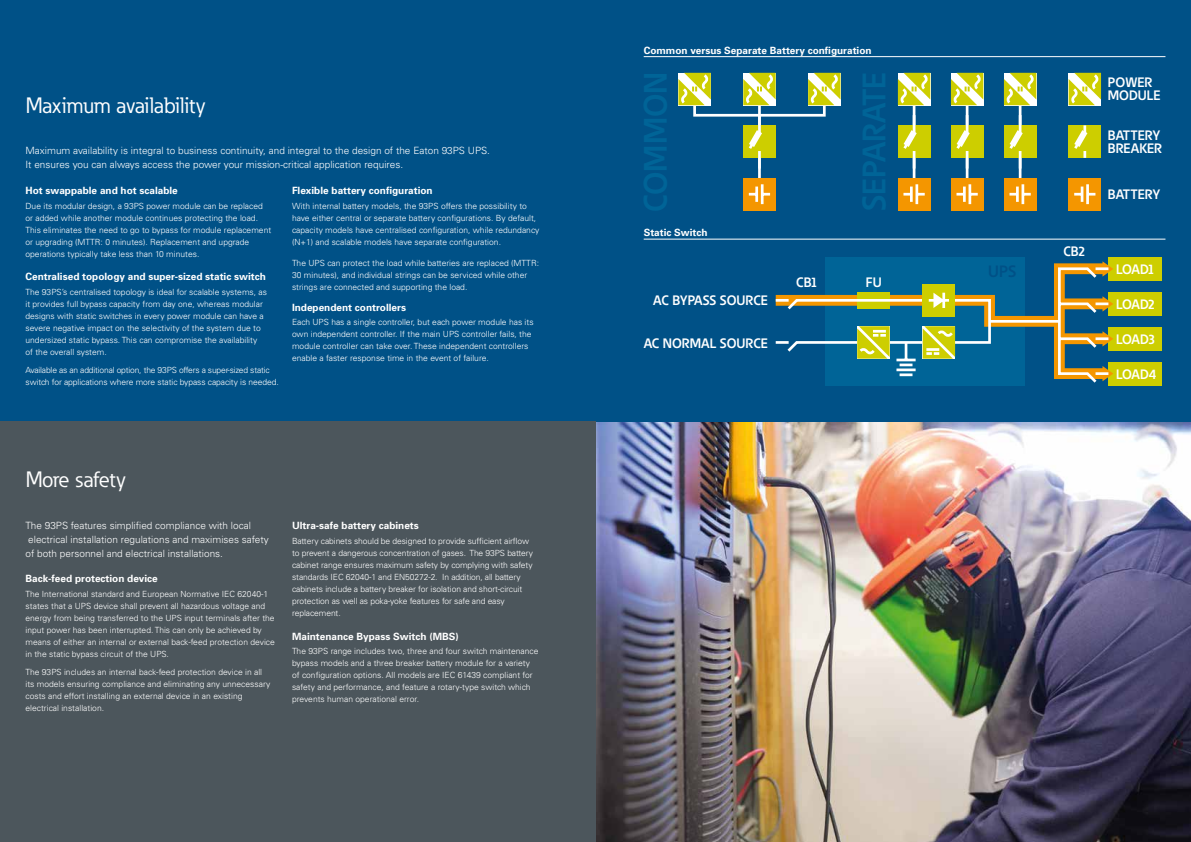
<style>
.page{position:relative;width:1191px;height:842px;background:#fff}
.page>*{position:absolute;margin:0;border:0;box-sizing:border-box;transform-origin:0 0}
.t1{font:22px "Eaton";letter-spacing:-.01em;color:#fff}
.t2{font:700 13.5px/13.5px "Eaton";color:#fff}
.t3{font:300 10px/14px "Univers";color:#fff}
.t4{font:700 10px "Univers";color:#fff}
.t5{font:300 8.5px/12px "Univers";color:#fff}
.t6{font:300 8.5px/12px "Univers";letter-spacing:-.02em;color:#fff}
</style>
<div class="page">
<img style="left:595px;top:421px;width:596px;height:421px">
<div style="left:0;top:0;width:1191px;height:421px;background:#005187"></div>
<div style="left:0;top:421px;width:595px;height:421px;background:#4c565c"></div>
<div style="left:824px;top:257px;width:200px;height:129px;background:#006497"></div>
<div style="left:1108px;top:257px;width:54px;height:24px;background:#cdce00"></div>
<div style="left:1108px;top:292px;width:54px;height:24px;background:#cdce00"></div>
<div style="left:1108px;top:327px;width:54px;height:24px;background:#cdce00"></div>
<div style="left:1108px;top:362px;width:54px;height:24px;background:#cdce00"></div>
<svg style="left:824px;top:261px;width:289px;height:114px"></svg>
<svg style="left:824px;top:266px;width:287px;height:119px"></svg>
<svg style="left:775px;top:293px;width:217px;height:66px"></svg>
<div style="left:743px;top:178px;width:32px;height:32px;background:#f49600"></div>
<div style="left:898px;top:178px;width:32px;height:32px;background:#f49600"></div>
<hr style="left:965px;top:115px;width:3px;height:88px;background:#fff">
<div style="left:951px;top:178px;width:32px;height:32px;background:#f49600"></div>
<div style="left:951px;top:125px;width:32px;height:33px;background:#cdce00"></div>
<hr style="left:968px;top:184px;width:3px;height:20px;background:#fff">
<svg style="left:956px;top:187px;width:21px;height:15px"></svg>
<hr style="left:965px;top:104px;width:3px;height:30px;background:#fff">
<hr style="left:965px;top:151px;width:3px;height:18px;background:#fff">
<svg style="left:956px;top:130px;width:13px;height:22px"></svg>
<svg style="left:951px;top:72px;width:32px;height:34px"></svg>
<hr style="left:1018px;top:115px;width:3px;height:88px;background:#fff">
<div style="left:1004px;top:178px;width:32px;height:32px;background:#f49600"></div>
<div style="left:1004px;top:125px;width:32px;height:33px;background:#cdce00"></div>
<hr style="left:1021px;top:184px;width:3px;height:20px;background:#fff">
<svg style="left:1009px;top:187px;width:21px;height:15px"></svg>
<hr style="left:1018px;top:104px;width:3px;height:30px;background:#fff">
<hr style="left:1018px;top:151px;width:3px;height:18px;background:#fff">
<svg style="left:1009px;top:130px;width:13px;height:22px"></svg>
<svg style="left:1004px;top:72px;width:32px;height:34px"></svg>
<div style="left:1068px;top:178px;width:33px;height:32px;background:#f49600"></div>
<div style="left:1068px;top:125px;width:33px;height:33px;background:#cdce00"></div>
<hr style="left:1086px;top:184px;width:3px;height:20px;background:#fff">
<hr style="left:1080px;top:187px;width:3px;height:15px;background:#fff">
<svg style="left:1074px;top:193px;width:21px;height:3px"></svg>
<svg style="left:1074px;top:125px;width:13px;height:33px"></svg>
<svg style="left:1068px;top:72px;width:33px;height:34px"></svg>
<svg style="left:678px;top:72px;width:252px;height:134px"></svg>
<hr style="left:643px;top:239px;width:522px;height:1px;background:#fff">
<hr style="left:643px;top:56px;width:522px;height:1px;background:#fff">
<h1 class="t1" style="left:26px;top:92px;width:181px">Maximum availability</h1>
<p class="t3" style="left:26px;top:144px;width:466px">Maximum availability is integral to business continuity, and integral to the design of the Eaton 93PS UPS.<br>It ensures you can always access the power your mission-critical application requires.</p>
<p class="t4" style="left:26px;top:184px;width:154px">Hot swappable and hot scalable</p>
<p class="t5" style="left:26px;top:199px;width:247px">Due its modular design, a 93PS power module can be replaced or added while another module continues protecting the load.<br>This eliminates the need to go to bypass for module replacement or upgrading (MTTR: 0 minutes). Replacement and upgrade operations typically take less than 10 minutes.</p>
<p class="t4" style="left:26px;top:270px;width:242px">Centralised topology and super-sized static switch</p>
<p class="t5" style="left:26px;top:286px;width:243px">The 93PS’s centralised topology is ideal for scalable systems, as it provides full bypass capacity from day one, whereas modular designs with static switches in every power module can have a severe negative impact on the selectivity of the system due to undersized static bypass. This can compromise the availability of the overall system.</p>
<p class="t6" style="left:26px;top:364px;width:255px">Available as an additional option, the 93PS offers a super-sized static switch for applications where more static bypass capacity is needed.</p>
<p class="t4" style="left:292px;top:184px;width:142px">Flexible battery configuration</p>
<p class="t5" style="left:292px;top:199px;width:249px">With internal battery models, the 93PS offers the possibility to have either central or separate battery configurations. By default, capacity models have centralised configuration, while redundancy (N+1) and scalable models have separate configuration.</p>
<p class="t5" style="left:292px;top:256px;width:248px">The UPS can protect the load while batteries are replaced (MTTR:<br>30 minutes), and individual strings can be serviced while other strings are connected and supporting the load.</p>
<p class="t4" style="left:292px;top:301px;width:115px">Independent controllers</p>
<p class="t5" style="left:292px;top:316px;width:243px">Each UPS has a single controller, but each power module has its own independent controller. If the main UPS controller fails, the module controller can take over. These independent controllers enable a faster response time in the event of failure.</p>
<h1 class="t1" style="left:26px;top:466px;width:102px">More safety</h1>
<p class="t3" style="left:26px;top:518px;width:245px">The 93PS features simplified compliance with local electrical installation regulations and maximises safety of both personnel and electrical installations.</p>
<p class="t4" style="left:26px;top:572px;width:134px">Back-feed protection device</p>
<p class="t5" style="left:26px;top:587px;width:251px">The International standard and European Normative IEC 62040-1 states that a UPS device shall prevent all hazardous voltage and energy from being transferred to the UPS input terminals after the input power has been interrupted. This can only be achieved by means of either an internal or external back-feed protection device in the static bypass circuit of the UPS.</p>
<p class="t5" style="left:26px;top:665px;width:246px">The 93PS includes an internal back-feed protection device in all its models ensuring compliance and eliminating any unnecessary costs and effort installing an external device in an existing electrical installation.</p>
<p class="t4" style="left:292px;top:519px;width:128px">Ultra-safe battery cabinets</p>
<p class="t5" style="left:292px;top:534px;width:243px">Battery cabinets should be designed to provide sufficient airflow to prevent a dangerous concentration of gases. The 93PS battery cabinet range ensures maximum safety by complying with safety standards IEC 62040-1 and EN50272-2. In addition, all battery cabinets include a battery breaker for isolation and short-circuit protection as well as poka-yoke features for safe and easy replacement.</p>
<p class="t4" style="left:292px;top:629px;width:168px">Maintenance Bypass Switch (MBS)</p>
<p class="t5" style="left:292px;top:645px;width:248px">The 93PS range includes two, three and four switch maintenance bypass models and a three breaker battery module for a variety of configuration options. All models are IEC 61439 compliant for safety and performance, and feature a rotary-type switch which prevents human operational error.</p>
<p class="t4" style="left:643px;top:44px;width:229px">Common versus Separate Battery configuration</p>
<p class="t4" style="left:643px;top:226px;width:65px">Static Switch</p>
<h2 class="t2" style="left:653px;top:295px;width:116px">AC BYPASS SOURCE</h2>
<h2 class="t2" style="left:643px;top:337px;width:126px">AC NORMAL SOURCE</h2>
<h2 class="t2" style="left:796px;top:276px;width:23px">CB1</h2>
<h2 class="t2" style="left:866px;top:276px;width:17px">FU</h2>
<h2 class="t2" style="left:1063px;top:246px;width:24px">CB2</h2>
<h2 class="t2" style="left:1107px;top:77px;width:54px">POWER<br>MODULE</h2>
<h2 class="t2" style="left:1107px;top:129px;width:56px">BATTERY<br>BREAKER</h2>
<h2 class="t2" style="left:1107px;top:188px;width:54px">BATTERY</h2>
<h2 class="t2" style="left:1116px;top:263px;width:40px">LOAD1</h2>
<h2 class="t2" style="left:1116px;top:298px;width:41px">LOAD2</h2>
<h2 class="t2" style="left:1116px;top:333px;width:41px">LOAD3</h2>
<h2 class="t2" style="left:1116px;top:368px;width:42px">LOAD4</h2>
</div>
